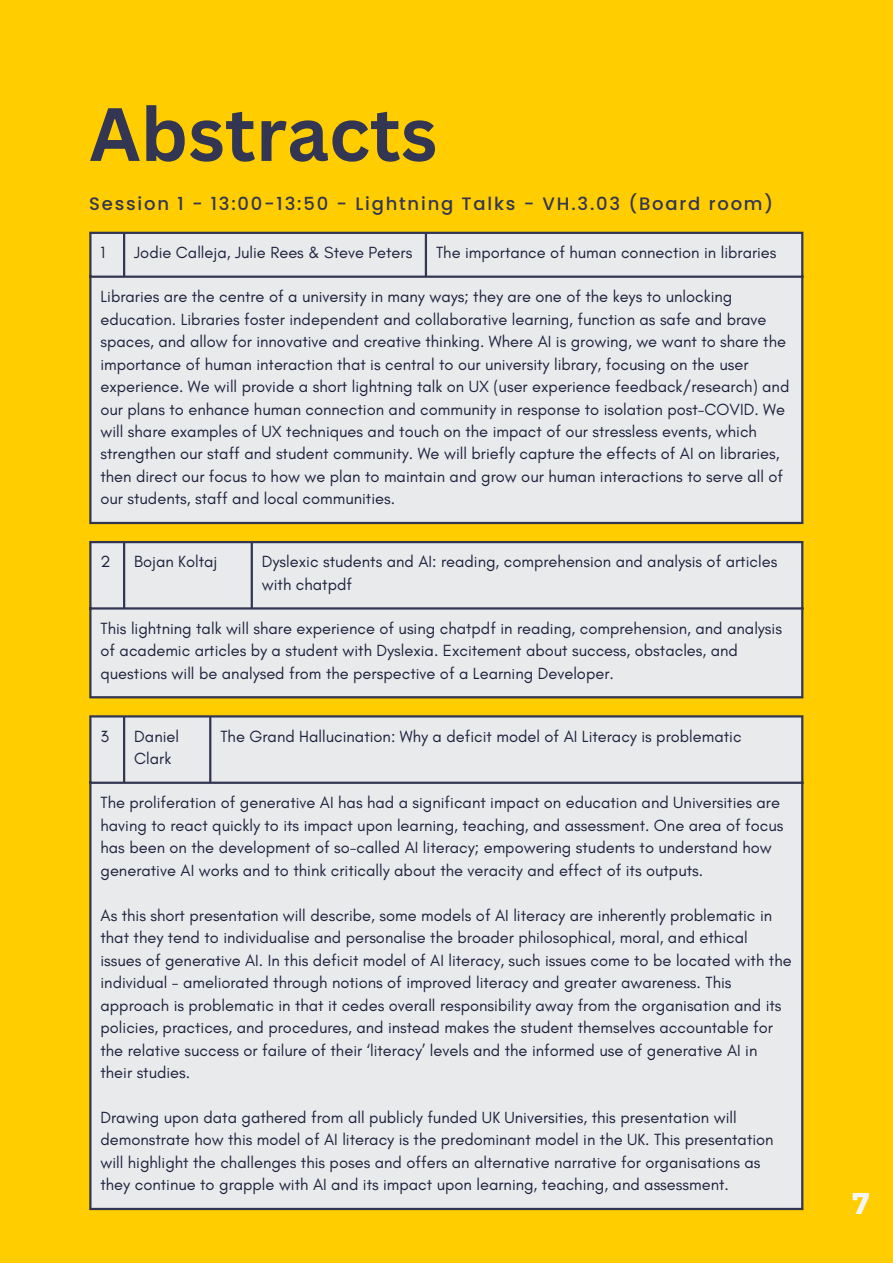
<style>
.page{position:relative;width:893px;height:1264px;background:#fff}
.page>*{position:absolute;margin:0;border:0;box-sizing:border-box;transform-origin:0 0}
.t1{font:700 73.8px "Canva Sans";color:#333652}
.t2{font:700 30px "Montserrat";color:#f5f5f5}
.t3{font:500 18px "Poppins";letter-spacing:.1em;color:#333652}
.t4{font:16.5px/22.5px "Glacial Indifference";color:#1d213b}
</style>
<div class="page">
<div style="left:0;top:0;width:892px;height:1262px;background:#ffcd00"></div>
<div style="left:91px;top:234px;width:710px;height:288px;background:#e9eaec"></div>
<hr style="left:89px;top:234px;width:2px;height:288px;background:#333652">
<hr style="left:123px;top:234px;width:2px;height:41px;background:#333652">
<hr style="left:425px;top:234px;width:2px;height:41px;background:#333652">
<hr style="left:801px;top:234px;width:2px;height:288px;background:#333652">
<hr style="left:89px;top:232px;width:714px;height:2px;background:#333652">
<hr style="left:89px;top:275px;width:714px;height:3px;background:#333652">
<hr style="left:89px;top:522px;width:714px;height:2px;background:#333652">
<div style="left:91px;top:543px;width:710px;height:153px;background:#e9eaec"></div>
<hr style="left:89px;top:543px;width:2px;height:153px;background:#333652">
<hr style="left:123px;top:543px;width:2px;height:64px;background:#333652">
<hr style="left:251px;top:543px;width:2px;height:64px;background:#333652">
<hr style="left:801px;top:543px;width:2px;height:153px;background:#333652">
<hr style="left:89px;top:541px;width:714px;height:2px;background:#333652">
<hr style="left:89px;top:607px;width:714px;height:2px;background:#333652">
<hr style="left:89px;top:696px;width:714px;height:2px;background:#333652">
<div style="left:91px;top:717px;width:710px;height:490px;background:#e9eaec"></div>
<hr style="left:89px;top:717px;width:2px;height:490px;background:#333652">
<hr style="left:123px;top:717px;width:2px;height:64px;background:#333652">
<hr style="left:209px;top:717px;width:2px;height:64px;background:#333652">
<hr style="left:801px;top:717px;width:2px;height:490px;background:#333652">
<hr style="left:89px;top:715px;width:714px;height:2px;background:#333652">
<hr style="left:89px;top:781px;width:714px;height:3px;background:#333652">
<hr style="left:89px;top:1207px;width:714px;height:3px;background:#333652">
<p class="t1" style="left:89px;top:82px;width:349px">Abstracts</p>
<p class="t3" style="left:89px;top:191px;width:685px">Session 1 - 13:00-13:50 - Lightning Talks - VH.3.03 (Board room)</p>
<p class="t4" style="left:100px;top:241px;width:6px">1</p>
<p class="t4" style="left:134px;top:241px;width:279px">Jodie Calleja, Julie Rees &amp; Steve Peters</p>
<p class="t4" style="left:436px;top:241px;width:342px">The importance of human connection in libraries</p>
<p class="t4" style="left:100px;top:285px;width:690px">Libraries are the centre of a university in many ways; they are one of the keys to unlocking education. Libraries foster independent and collaborative learning, function as safe and brave spaces, and allow for innovative and creative thinking. Where AI is growing, we want to share the importance of human interaction that is central to our university library, focusing on the user experience. We will provide a short lightning talk on UX (user experience feedback/research) and our plans to enhance human connection and community in response to isolation post-COVID. We will share examples of UX techniques and touch on the impact of our stressless events, which strengthen our staff and student community. We will briefly capture the effects of AI on libraries, then direct our focus to how we plan to maintain and grow our human interactions to serve all of our students, staff and local communities.</p>
<p class="t4" style="left:100px;top:550px;width:12px">2</p>
<p class="t4" style="left:134px;top:550px;width:85px">Bojan Koltaj</p>
<p class="t4" style="left:262px;top:550px;width:517px">Dyslexic students and AI: reading, comprehension and analysis of articles with chatpdf</p>
<p class="t4" style="left:100px;top:616px;width:683px">This lightning talk will share experience of using chatpdf in reading, comprehension, and analysis of academic articles by a student with Dyslexia. Excitement about success, obstacles, and questions will be analysed from the perspective of a Learning Developer.</p>
<p class="t4" style="left:100px;top:724px;width:10px">3</p>
<p class="t4" style="left:134px;top:724px;width:46px">Daniel<br>Clark</p>
<p class="t4" style="left:220px;top:724px;width:522px">The Grand Hallucination: Why a deficit model of AI Literacy is problematic</p>
<p class="t4" style="left:100px;top:791px;width:684px">The proliferation of generative AI has had a significant impact on education and Universities are having to react quickly to its impact upon learning, teaching, and assessment. One area of focus has been on the development of so-called AI literacy; empowering students to understand how generative AI works and to think critically about the veracity and effect of its outputs.</p>
<p class="t4" style="left:100px;top:903px;width:692px">As this short presentation will describe, some models of AI literacy are inherently problematic in that they tend to individualise and personalise the broader philosophical, moral, and ethical issues of generative AI. In this deficit model of AI literacy, such issues come to be located with the individual - ameliorated through notions of improved literacy and greater awareness. This approach is problematic in that it cedes overall responsibility away from the organisation and its policies, practices, and procedures, and instead makes the student themselves accountable for the relative success or failure of their ‘literacy’ levels and the informed use of generative AI in their studies.</p>
<p class="t4" style="left:100px;top:1105px;width:674px">Drawing upon data gathered from all publicly funded UK Universities, this presentation will demonstrate how this model of AI literacy is the predominant model in the UK. This presentation will highlight the challenges this poses and offers an alternative narrative for organisations as they continue to grapple with AI and its impact upon learning, teaching, and assessment.</p>
<p class="t2" style="left:851px;top:1183px;width:19px">7</p>
</div>
